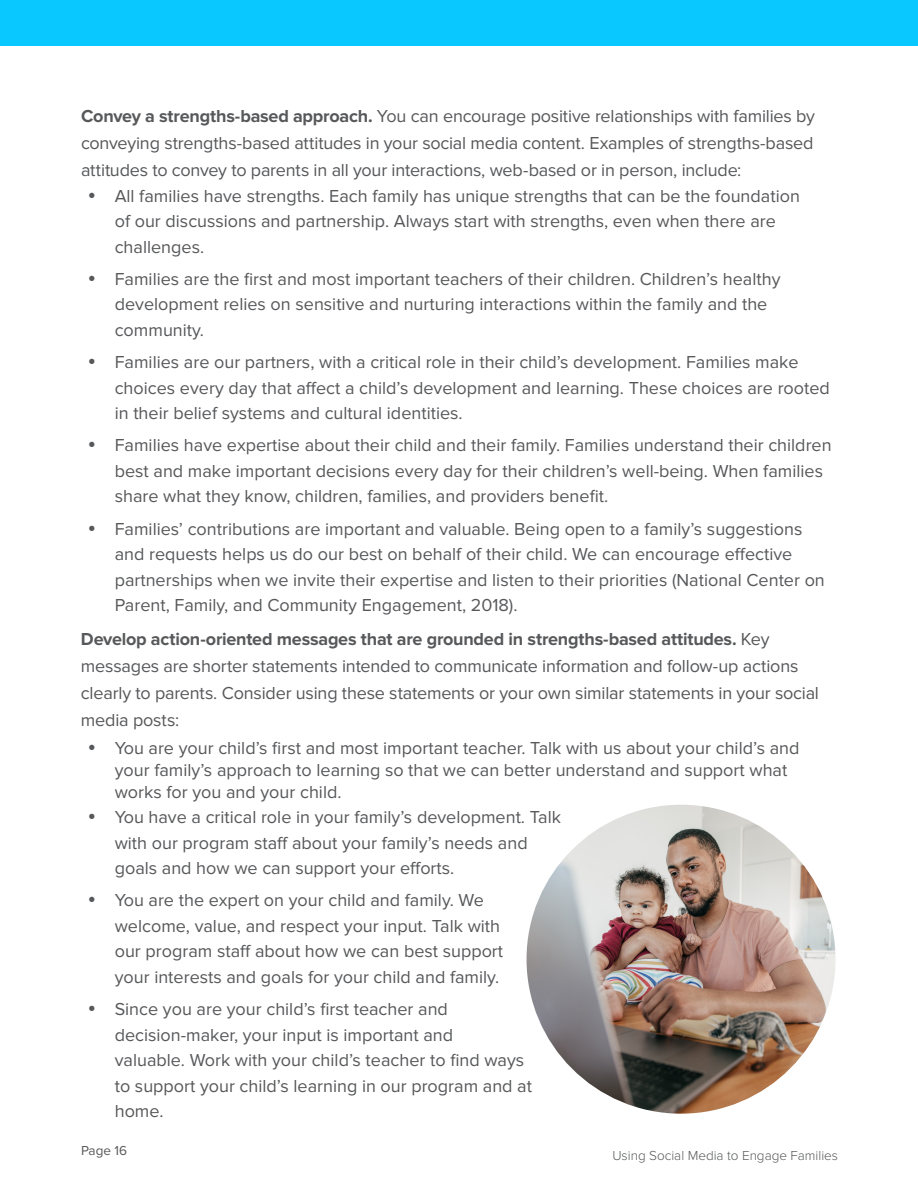
<style>
.page{position:relative;width:918px;height:1188px;background:#fff}
.page>*{position:absolute;margin:0;border:0;box-sizing:border-box;transform-origin:0 0}
.t1{font:18px/25.5px "Proxima Nova";color:#57585a}
.t2{font:300 13.5px "Proxima Nova";color:#57585a}
.t3{font:13.5px "Proxima Nova";color:#57585a}
.s1{font-weight:700}
</style>
<div class="page">
<div style="left:0;top:0;width:918px;height:45px;background:#08c8ff"></div>
<img style="left:527px;top:805px;width:309px;height:309px;border-radius:154px">
<p class="t1" style="left:81px;top:103px;width:735px;line-height:27px;text-align:justify"><span class="s1">Convey a strengths-based approach.</span> You can encourage positive relationships with families by conveying strengths-based attitudes in your social media content. Examples of strengths-based attitudes to convey to parents in all your interactions, web-based or in person, include:</p>
<p class="t1" style="left:115px;top:183px;width:687px">All families have strengths. Each family has unique strengths that can be the foundation of our discussions and partnership. Always start with strengths, even when there are challenges.</p>
<p class="t1" style="left:115px;top:267px;width:667px">Families are the first and most important teachers of their children. Children’s healthy development relies on sensitive and nurturing interactions within the family and the community.</p>
<p class="t1" style="left:115px;top:350px;width:717px">Families are our partners, with a critical role in their child’s development. Families make choices every day that affect a child’s development and learning. These choices are rooted in their belief systems and cultural identities.</p>
<p class="t1" style="left:115px;top:433px;width:718px">Families have expertise about their child and their family. Families understand their children best and make important decisions every day for their children’s well-being. When families share what they know, children, families, and providers benefit.</p>
<p class="t1" style="left:115px;top:516px;width:712px">Families’ contributions are important and valuable. Being open to a family’s suggestions and requests helps us do our best on behalf of their child. We can encourage effective partnerships when we invite their expertise and listen to their priorities (National Center on Parent, Family, and Community Engagement, 2018).</p>
<p class="t1" style="left:81px;top:626px;width:740px;line-height:27px"><span class="s1">Develop action-oriented messages that are grounded in strengths-based attitudes.</span> Key messages are shorter statements intended to communicate information and follow-up actions clearly to parents. Consider using these statements or your own similar statements in your social media posts:</p>
<p class="t1" style="left:115px;top:738px;width:686px;line-height:21.6px">You are your child’s first and most important teacher. Talk with us about your child’s and your family’s approach to learning so that we can better understand and support what works for you and your child.</p>
<p class="t1" style="left:115px;top:805px;width:448px">You have a critical role in your family’s development. Talk with our program staff about your family’s needs and goals and how we can support your efforts.</p>
<p class="t1" style="left:115px;top:888px;width:390px">You are the expert on your child and family. We welcome, value, and respect your input. Talk with our program staff about how we can best support your interests and goals for your child and family.</p>
<p class="t1" style="left:115px;top:997px;width:419px">Since you are your child’s first teacher and decision-maker, your input is important and<br>valuable. Work with your child’s teacher to find ways to support your child’s learning in our program and at home.</p>
<p class="t3" style="left:81px;top:1143px;width:48px">Page 16</p>
<p class="t2" style="left:612px;top:1147px;width:227px">Using Social Media to Engage Families</p>
</div>
